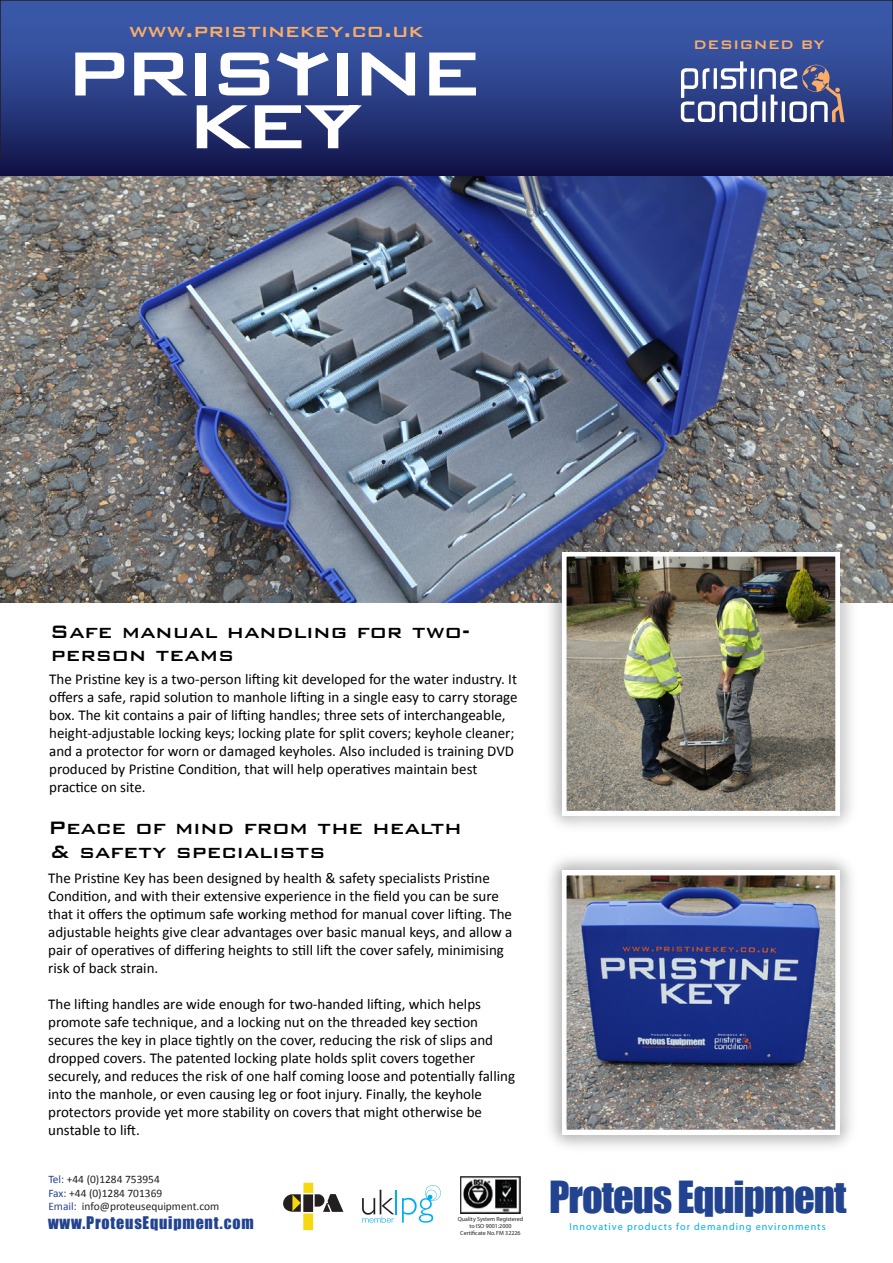
<style>
.page{position:relative;width:893px;height:1263px;background:#fff}
.page>*{position:absolute;margin:0;border:0;box-sizing:border-box;transform-origin:0 0}
.t1{font:40.65px "Impact";letter-spacing:-.025em;color:#224390}
.t2{font:500 24px "Bank Gothic BT";color:#000}
.t3{font:500 24px "Bank Gothic BT";color:#f9ad67}
.t4{font:500 16.5px "Bank Gothic BT";color:#f9ad67}
.t5{font:16.05px "Impact";letter-spacing:.05em;color:#224390}
.t6{font:15px/18px "Calibri";color:#000}
.t7{font:11.4px/13.6px "Calibri";color:#231f20}
.t8{font:10.2px "Myriad";letter-spacing:.1em;color:#00aeef}
.t9{font:6px/7.2px "Myriad";color:#231f20;text-align:center}
.s1{color:#224390}
</style>
<div class="page">
<img style="left:0;top:175px;width:893px;height:427px">
<div style="left:0;top:0;width:893px;height:175px;background:linear-gradient(to bottom,#4063b8,#151951)"></div>
<div style="left:0;top:0;width:893px;height:161px;border:2px solid #231f20"></div>
<div style="left:303px;top:1194px;width:10px;height:18px;background:#231f20"></div>
<svg style="left:315px;top:1194px;width:28px;height:18px"></svg>
<div style="left:303px;top:1183px;width:10px;height:10px;background:#f6d80f"></div>
<div style="left:303px;top:1213px;width:10px;height:17px;background:#f6d80f"></div>
<svg style="left:283px;top:1194px;width:18px;height:18px"></svg>
<hr style="left:395px;top:1190px;width:2px;height:24px;background:#00aeef">
<svg style="left:402px;top:1185px;width:39px;height:38px"></svg>
<svg style="left:362px;top:1190px;width:32px;height:33px"></svg>
<img style="left:461px;top:1176px;width:59px;height:37px">
<img style="left:534px;top:525px;width:333px;height:622px">
<img style="left:562px;top:552px;width:278px;height:263px">
<img style="left:562px;top:871px;width:278px;height:263px">
<svg style="left:51px;top:45px;width:449px;height:136px"></svg>
<svg style="left:681px;top:61px;width:163px;height:61px"></svg>
<h2 class="t3" style="left:129px;top:17px;width:296px">www.pristinekey.co.uk</h2>
<p class="t4" style="left:693px;top:36px;width:133px">DESIGNED BY</p>
<h2 class="t2" style="left:50px;top:618px;width:422px">Safe manual handling for two-</h2>
<h2 class="t2" style="left:51px;top:641px;width:185px">person teams</h2>
<p class="t6" style="left:49px;top:670px;width:470px">The Pristine key is a two-person lifting kit developed for the water industry. It offers a safe, rapid solution to manhole lifting in a single easy to carry storage box. The kit contains a pair of lifting handles; three sets of interchangeable, height-adjustable locking keys; locking plate for split covers; keyhole cleaner; and a protector for worn or damaged keyholes. Also included is training DVD produced by Pristine Condition, that will help operatives maintain best practice on site.</p>
<h2 class="t2" style="left:48px;top:815px;width:415px">Peace of mind from the health</h2>
<p class="t6" style="left:48px;top:869px;width:466px">The Pristine Key has been designed by health &amp; safety specialists Pristine Condition, and with their extensive experience in the field you can be sure that it offers the optimum safe working method for manual cover lifting. The adjustable heights give clear advantages over basic manual keys, and allow a pair of operatives of differing heights to still lift the cover safely, minimising risk of back strain.</p>
<p class="t6" style="left:48px;top:995px;width:468px">The lifting handles are wide enough for two-handed lifting, which helps promote safe technique, and a locking nut on the threaded key section secures the key in place tightly on the cover, reducing the risk of slips and dropped covers. The patented locking plate holds split covers together securely, and reduces the risk of one half coming loose and potentially falling into the manhole, or even causing leg or foot injury. Finally, the keyhole protectors provide yet more stability on covers that might otherwise be unstable to lift.</p>
<h2 class="t2" style="left:50px;top:838px;width:277px">&amp; safety specialists</h2>
<p class="t7" style="left:48px;top:1172px;width:172px"><span class="s1">Tel:</span> +44 (0)1284 753954<br><span class="s1">Fax:</span> +44 (0)1284 701369<br><span class="s1">Email:</span> info@proteusequipment.com</p>
<p class="t5" style="left:48px;top:1210px;width:207px">www.ProteusEquipment.com</p>
<p class="t9" style="left:458px;top:1215px;width:67px">Quality System Registered to ISO 9001:2000<br>Certificate No. FM 32226</p>
<h1 class="t1" style="left:549px;top:1166px;width:299px">Proteus Equipment</h1>
<p class="t8" style="left:569px;top:1221px;width:258px">Innovative products for demanding environments</p>
</div>
